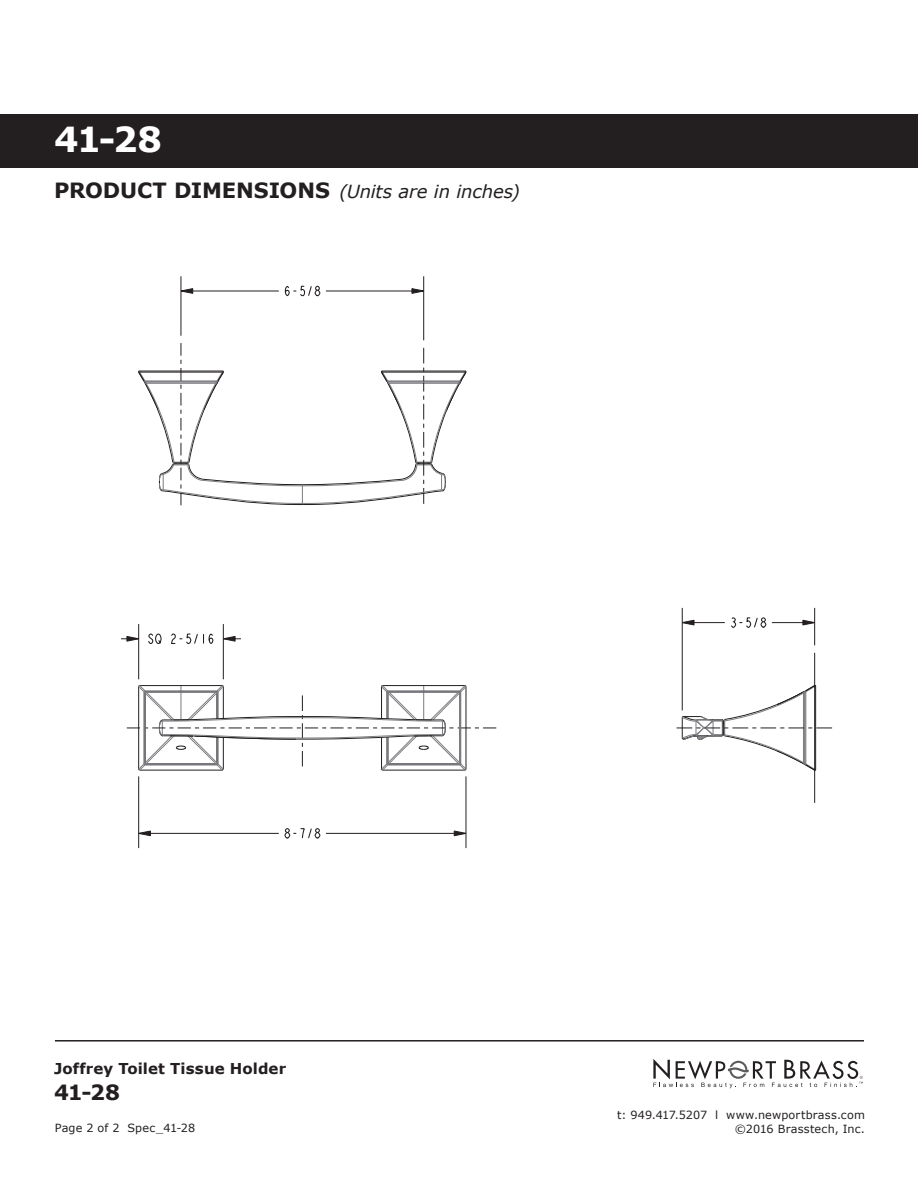
<style>
.page{position:relative;width:918px;height:1188px;background:#fff}
.page>*{position:absolute;margin:0;border:0;box-sizing:border-box;transform-origin:0 0}
.t1{font:700 34.5px "Verdana";color:#fff}
.t2{font:700 21px "Verdana";color:#231f20}
.t3{font:italic 18px "Verdana";letter-spacing:-.01em;color:#231f20}
.t4{font:700 15px "Verdana";letter-spacing:.005em;color:#231f20}
.t5{font:11.25px "Verdana";letter-spacing:.015em;color:#231f20}
.s1{font-weight:700;font-style:normal;font-size:21px}
</style>
<div class="page">
<svg style="left:653px;top:1059px;width:210px;height:29px"></svg>
<hr style="left:55px;top:1040px;width:809px;height:2px;background:#231f20">
<div style="left:0;top:114px;width:918px;height:54px;background:#231f20"></div>
<svg style="left:148px;top:633px;width:14px;height:11px"></svg>
<svg style="left:171px;top:633px;width:43px;height:11px"></svg>
<svg style="left:284px;top:285px;width:37px;height:12px"></svg>
<svg style="left:180px;top:288px;width:13px;height:6px"></svg>
<svg style="left:411px;top:288px;width:12px;height:6px"></svg>
<svg style="left:731px;top:617px;width:36px;height:11px"></svg>
<svg style="left:802px;top:620px;width:12px;height:6px"></svg>
<svg style="left:683px;top:620px;width:12px;height:6px"></svg>
<svg style="left:284px;top:828px;width:37px;height:11px"></svg>
<svg style="left:139px;top:830px;width:12px;height:6px"></svg>
<svg style="left:454px;top:830px;width:12px;height:6px"></svg>
<hr style="left:138px;top:776px;width:1px;height:72px;background:#231f20">
<hr style="left:138px;top:624px;width:1px;height:55px;background:#231f20">
<hr style="left:326px;top:833px;width:140px;height:1px;background:#231f20">
<hr style="left:139px;top:833px;width:140px;height:1px;background:#231f20">
<hr style="left:223px;top:624px;width:1px;height:55px;background:#231f20">
<svg style="left:121px;top:636px;width:18px;height:6px"></svg>
<svg style="left:223px;top:636px;width:18px;height:6px"></svg>
<hr style="left:466px;top:776px;width:1px;height:72px;background:#231f20">
<hr style="left:181px;top:276px;width:1px;height:60px;background:#231f20">
<hr style="left:326px;top:291px;width:98px;height:1px;background:#231f20">
<hr style="left:181px;top:291px;width:98px;height:1px;background:#231f20">
<hr style="left:423px;top:276px;width:1px;height:64px;background:#231f20">
<hr style="left:682px;top:608px;width:1px;height:102px;background:#231f20">
<hr style="left:814px;top:653px;width:1px;height:34px;background:#231f20">
<hr style="left:814px;top:769px;width:1px;height:34px;background:#231f20">
<hr style="left:814px;top:608px;width:1px;height:37px;background:#231f20">
<hr style="left:772px;top:622px;width:43px;height:1px;background:#231f20">
<hr style="left:682px;top:622px;width:43px;height:1px;background:#231f20">
<svg style="left:127px;top:685px;width:369px;height:86px"></svg>
<svg style="left:138px;top:343px;width:329px;height:162px"></svg>
<hr style="left:388px;top:381px;width:36px;height:1px;background:#7c7c81">
<svg style="left:677px;top:685px;width:155px;height:86px"></svg>
<h1 class="t1" style="left:54px;top:115px;width:109px">41-28</h1>
<h3 class="t3" style="left:54px;top:179px;width:467px"><span class="s1">PRODUCT DIMENSIONS</span> (Units are in inches)</h3>
<h3 class="t4" style="left:54px;top:1058px;width:234px">Joffrey Toilet Tissue Holder</h3>
<h2 class="t2" style="left:54px;top:1077px;width:68px">41-28</h2>
<p class="t5" style="left:617px;top:1108px;width:249px">t: 949.417.5207 l www.newportbrass.com</p>
<p class="t5" style="left:55px;top:1120px;width:142px">Page 2 of 2 Spec_41-28</p>
<p class="t5" style="left:735px;top:1121px;width:132px">©2016 Brasstech, Inc.</p>
</div>
